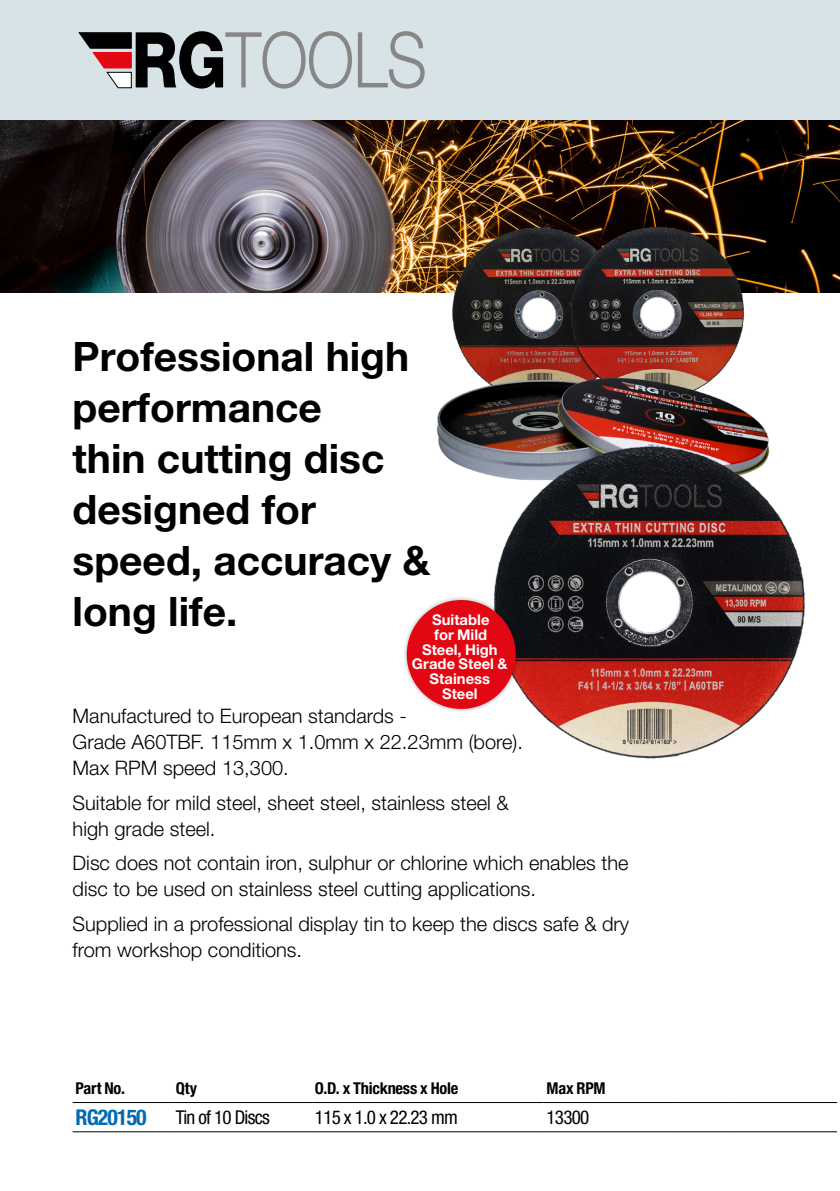
<style>
.page{position:relative;width:840px;height:1191px;background:#fff}
.page>*{position:absolute;margin:0;border:0;box-sizing:border-box;transform-origin:0 0}
.t1{font:700 40.6px/51px "Helvetica Neue LT Pro";color:#000}
._2019_Part_No{font:700 condensed 21.8px "Helvetica Neue LT Pro";letter-spacing:-.04em;color:#006ab4}
.t2{font:300 20px/26px "Helvetica Neue LT Pro";color:#000}
._2019_Quantity{font:condensed 19px "Helvetica Neue LT Pro";letter-spacing:-.04em;color:#000}
._2019_Table_Headers{font:700 condensed 16.4px "Helvetica Neue LT Pro";letter-spacing:-.015em;color:#000}
.t3{font:700 14.8px/14.8px "Helvetica Neue LT Std";color:#fff;text-align:center}
</style>
<div class="page">
<hr style="left:839px;top:51px;width:1px;height:149px;background:#d8e3e8">
<hr style="left:839px;top:908px;width:1px;height:283px;background:#d8e3e8">
<svg style="left:73px;top:1103px;width:763px;height:1px"></svg>
<hr style="left:73px;top:1102px;width:100px;height:1px;background:#000">
<hr style="left:173px;top:1102px;width:139px;height:1px;background:#000">
<hr style="left:312px;top:1102px;width:231px;height:1px;background:#000">
<hr style="left:543px;top:1102px;width:131px;height:1px;background:#000">
<hr style="left:674px;top:1102px;width:54px;height:1px;background:#000">
<hr style="left:728px;top:1102px;width:108px;height:1px;background:#000">
<hr style="left:73px;top:1131px;width:100px;height:1px;background:#000">
<hr style="left:173px;top:1131px;width:139px;height:1px;background:#000">
<hr style="left:312px;top:1131px;width:231px;height:1px;background:#000">
<hr style="left:543px;top:1131px;width:131px;height:1px;background:#000">
<hr style="left:674px;top:1131px;width:54px;height:1px;background:#000">
<hr style="left:728px;top:1131px;width:108px;height:1px;background:#000">
<img style="left:0;top:119px;width:839px;height:173px">
<div style="left:0;top:0;width:839px;height:119px;background:#d8e3e8"></div>
<svg style="left:78px;top:31px;width:346px;height:58px"></svg>
<img style="left:435px;top:227px;width:335px;height:248px">
<img style="left:490px;top:444px;width:315px;height:315px">
<div style="left:403px;top:596px;width:116px;height:117px;background:#000;opacity:.3"></div>
<div style="left:406px;top:600px;width:109px;height:109px;background:#e30613;border-radius:50%"></div>
<p class="t1" style="left:73px;top:330px;width:359px">Professional high performance<br>thin cutting disc designed for speed, accuracy &amp; long life.</p>
<p class="t3" style="left:412px;top:612px;width:97px">Suitable<br>for Mild<br>Steel, High<br>Grade Steel &amp;<br>Stainess<br>Steel</p>
<p class="t2" style="left:73px;top:702px;width:451px">Manufactured to European standards -<br>Grade A60TBF. 115mm x 1.0mm x 22.23mm (bore).<br>Max RPM speed 13,300.</p>
<p class="t2" style="left:73px;top:789px;width:437px">Suitable for mild steel, sheet steel, stainless steel &amp; high grade steel.</p>
<p class="t2" style="left:73px;top:849px;width:557px">Disc does not contain iron, sulphur or chlorine which enables the disc to be used on stainless steel cutting applications.</p>
<p class="t2" style="left:73px;top:910px;width:557px">Supplied in a professional display tin to keep the discs safe &amp; dry from workshop conditions.</p>
<p class="_2019_Table_Headers" style="left:75px;top:1078px;width:51px">Part No.</p>
<p class="_2019_Table_Headers" style="left:176px;top:1078px;width:23px">Qty</p>
<p class="_2019_Table_Headers" style="left:315px;top:1078px;width:145px">O.D. x Thickness x Hole</p>
<p class="_2019_Table_Headers" style="left:546px;top:1078px;width:61px">Max RPM</p>
<p class="_2019_Part_No" style="left:75px;top:1104px;width:73px">RG20150</p>
<p class="_2019_Quantity" style="left:176px;top:1106px;width:95px">Tin of 10 Discs</p>
<p class="_2019_Quantity" style="left:315px;top:1106px;width:144px">115 x 1.0 x 22.23 mm</p>
<p class="_2019_Quantity" style="left:546px;top:1106px;width:44px">13300</p>
</div>
